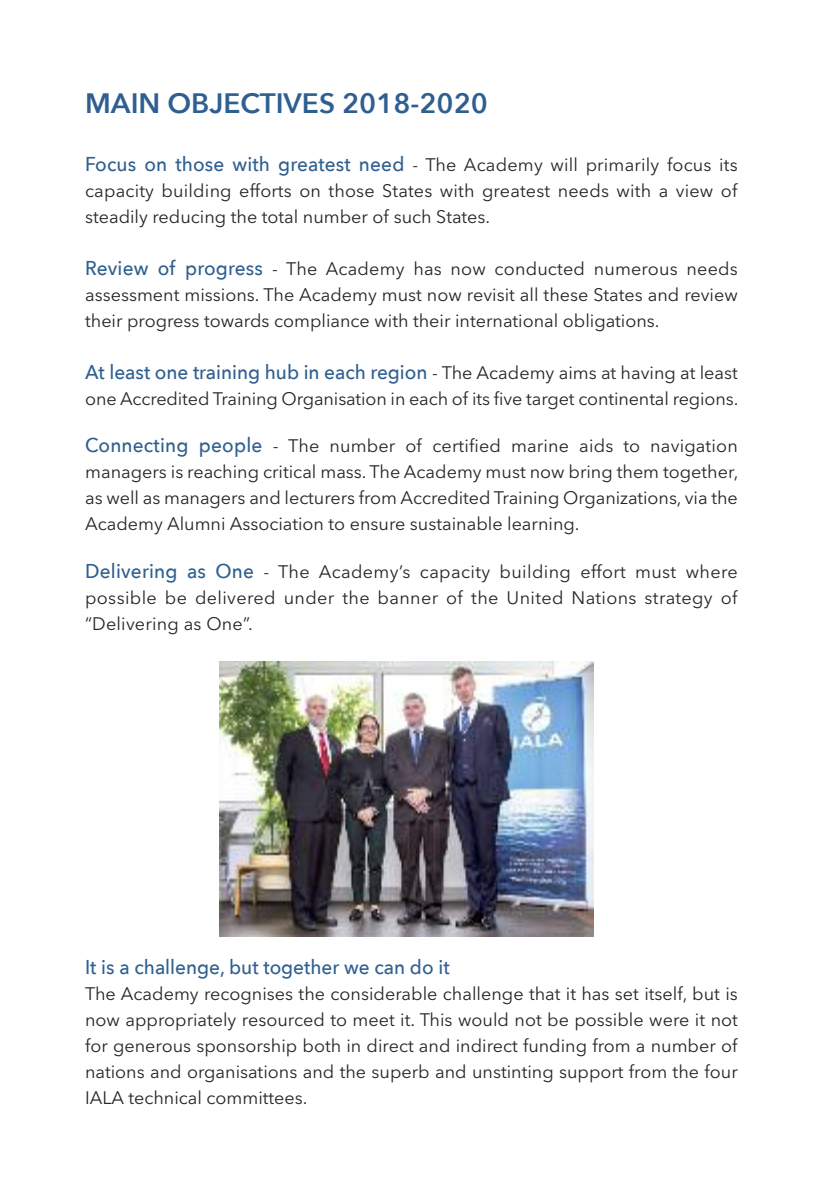
<style>
.page{position:relative;width:823px;height:1191px;background:#fff}
.page>*{position:absolute;margin:0;border:0;box-sizing:border-box;transform-origin:0 0}
.t1{font:600 28px "Avenir Next";color:#2f5f90}
.t2{font:500 20px "Avenir Next";color:#2f5f90;scale:.95 1}
.t3{font:18px/26px "Avenir Next LT Pro";color:#272627;text-align:justify}
.s1{font-family:"Avenir Next";font-weight:500;font-size:20px;color:#2f5f90}
.s2{font-family:"Avenir Next LT Pro";font-weight:400;font-size:18px;color:#272627}
</style>
<div class="page">
<img style="left:220px;top:661px;width:372px;height:275px">
<h1 class="t1" style="left:85px;top:85px;width:404px">MAIN OBJECTIVES 2018-2020</h1>
<p class="t3" style="left:85px;top:153px;width:653px"><span class="s1">Focus on those with greatest need</span> - The Academy will primarily focus its capacity building efforts on those States with greatest needs with a view of steadily reducing the total number of such States.</p>
<p class="t3" style="left:85px;top:257px;width:653px"><span class="s1">Review of progress</span> - The Academy has now conducted numerous needs assessment missions. The Academy must now revisit all these States and review their progress towards compliance with their international obligations.</p>
<p class="t2" style="left:85px;top:359px;width:688px">At least one training hub in each region <span class="s2">- The Academy aims at having at least</span></p>
<p class="t3" style="left:85px;top:387px;width:654px">one Accredited Training Organisation in each of its five target continental regions.</p>
<p class="t3" style="left:85px;top:435px;width:654px"><span class="s1">Connecting people</span> - The number of certified marine aids to navigation managers is reaching critical mass. The Academy must now bring them together, as well as managers and lecturers from Accredited Training Organizations, via the Academy Alumni Association to ensure sustainable learning.</p>
<p class="t3" style="left:85px;top:561px;width:653px"><span class="s1">Delivering as One</span> - The Academy’s capacity building effort must where possible be delivered under the banner of the United Nations strategy of “Delivering as One”.</p>
<p class="t2" style="left:85px;top:953px;width:385px">It is a challenge, but together we can do it</p>
<p class="t3" style="left:85px;top:982px;width:653px">The Academy recognises the considerable challenge that it has set itself, but is now appropriately resourced to meet it. This would not be possible were it not for generous sponsorship both in direct and indirect funding from a number of nations and organisations and the superb and unstinting support from the four IALA technical committees.</p>
</div>
